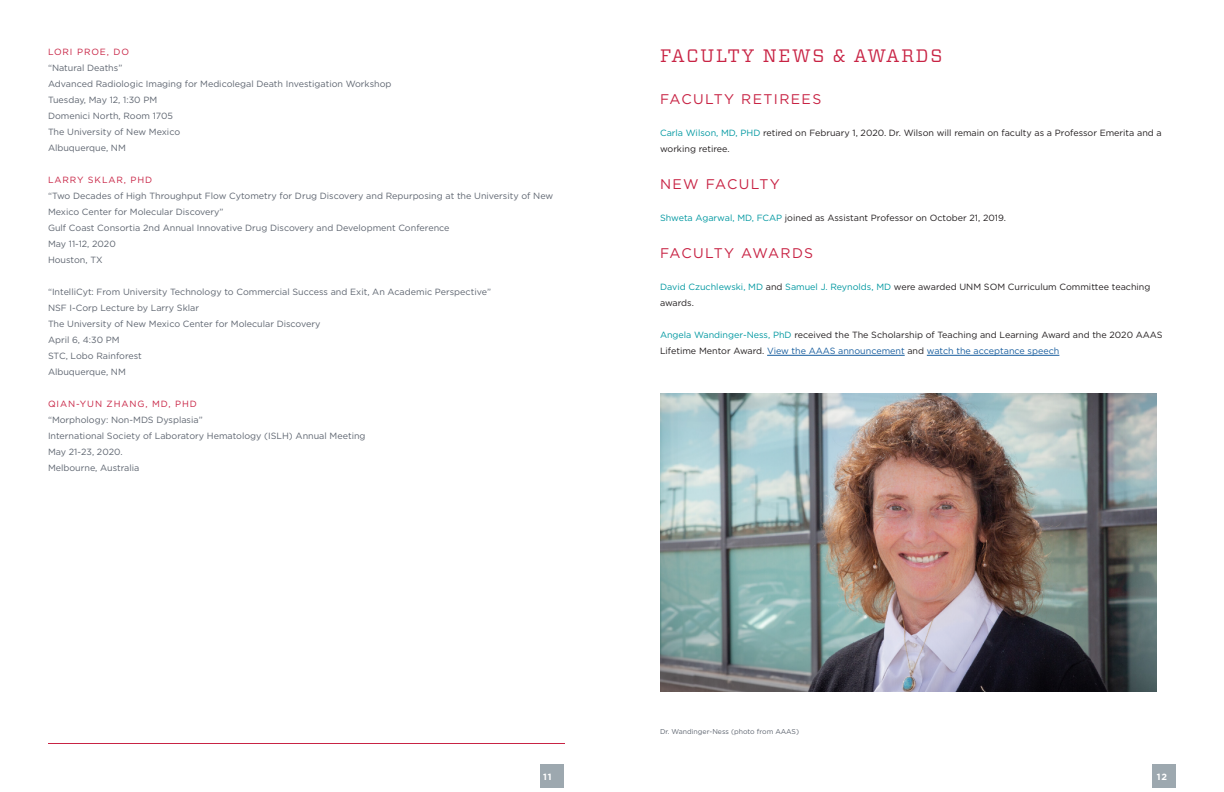
<style>
.page{position:relative;width:1224px;height:792px;background:#fff}
.page>*{position:absolute;margin:0;border:0;box-sizing:border-box;transform-origin:0 0}
.Paragraph_Style_1{font:18px "Vitesse";letter-spacing:.1em;color:#c82344}
.Paragraph_Style_1-2{font:14px "Gotham";letter-spacing:.1em;color:#c82344}
.Paragraph_Style_1-3{font:9px/16px "Gotham";color:#5e6570}
.Paragraph_Style_1-4{font:9px/16px "Gotham";color:#231f20}
.Paragraph_Style_1-5{font:9px "Gotham";letter-spacing:.1em;color:#c82344}
.t1{font:700 9px "Gotham";color:#fff}
.Paragraph_Style_1-6{font:7px "Gotham";color:#5e6570}
.s1{color:#0098a1}
.s2{color:#175d9e}
</style>
<div class="page">
<div style="left:540px;top:764px;width:24px;height:24px;background:#9da8af"></div>
<div style="left:1152px;top:764px;width:24px;height:24px;background:#9da8af"></div>
<hr style="left:767px;top:355px;width:138px;height:1px;background:#175d9e">
<hr style="left:927px;top:355px;width:132px;height:1px;background:#175d9e">
<img style="left:660px;top:394px;width:497px;height:298px">
<p class="Paragraph_Style_1-5" style="left:48px;top:46px;width:83px">LORI PROE, DO</p>
<p class="Paragraph_Style_1-3" style="left:48px;top:60px;width:76px">“Natural Deaths”</p>
<p class="Paragraph_Style_1-3" style="left:48px;top:76px;width:345px">Advanced Radiologic Imaging for Medicolegal Death Investigation Workshop</p>
<p class="Paragraph_Style_1-3" style="left:48px;top:92px;width:111px">Tuesday, May 12, 1:30 PM</p>
<p class="Paragraph_Style_1-3" style="left:48px;top:108px;width:127px">Domenici North, Room 1705</p>
<p class="Paragraph_Style_1-3" style="left:48px;top:124px;width:134px">The University of New Mexico</p>
<p class="Paragraph_Style_1-3" style="left:48px;top:140px;width:79px">Albuquerque, NM</p>
<p class="Paragraph_Style_1-5" style="left:48px;top:174px;width:106px">LARRY SKLAR, PHD</p>
<p class="Paragraph_Style_1-3" style="left:48px;top:188px;width:507px">“Two Decades of High Throughput Flow Cytometry for Drug Discovery and Repurposing at the University of New<br>Mexico Center for Molecular Discovery”</p>
<p class="Paragraph_Style_1-3" style="left:48px;top:220px;width:403px">Gulf Coast Consortia 2nd Annual Innovative Drug Discovery and Development Conference</p>
<p class="Paragraph_Style_1-3" style="left:48px;top:236px;width:69px">May 11-12, 2020</p>
<p class="Paragraph_Style_1-3" style="left:48px;top:252px;width:56px">Houston, TX</p>
<p class="Paragraph_Style_1-3" style="left:48px;top:284px;width:445px">“IntelliCyt: From University Technology to Commercial Success and Exit, An Academic Perspective”</p>
<p class="Paragraph_Style_1-3" style="left:48px;top:300px;width:153px">NSF I-Corp Lecture by Larry Sklar</p>
<p class="Paragraph_Style_1-3" style="left:48px;top:316px;width:274px">The University of New Mexico Center for Molecular Discovery</p>
<p class="Paragraph_Style_1-3" style="left:48px;top:332px;width:73px">April 6, 4:30 PM</p>
<p class="Paragraph_Style_1-3" style="left:48px;top:348px;width:95px">STC, Lobo Rainforest</p>
<p class="Paragraph_Style_1-3" style="left:48px;top:364px;width:79px">Albuquerque, NM</p>
<p class="Paragraph_Style_1-5" style="left:48px;top:398px;width:150px">QIAN-YUN ZHANG, MD, PHD</p>
<p class="Paragraph_Style_1-3" style="left:48px;top:412px;width:156px">“Morphology: Non-MDS Dysplasia”</p>
<p class="Paragraph_Style_1-3" style="left:48px;top:428px;width:319px">International Society of Laboratory Hematology (ISLH) Annual Meeting</p>
<p class="Paragraph_Style_1-3" style="left:48px;top:444px;width:76px">May 21-23, 2020.</p>
<p class="Paragraph_Style_1-3" style="left:48px;top:460px;width:93px">Melbourne, Australia</p>
<p class="Paragraph_Style_1" style="left:660px;top:44px;width:284px">FACULTY NEWS &amp; AWARDS</p>
<p class="Paragraph_Style_1-2" style="left:660px;top:90px;width:163px">FACULTY RETIREES</p>
<p class="Paragraph_Style_1-4" style="left:660px;top:125px;width:503px"><span class="s1">Carla Wilson, MD, PHD</span> retired on February 1, 2020. Dr. Wilson will remain on faculty as a Professor Emerita and a working retiree.</p>
<p class="Paragraph_Style_1-2" style="left:660px;top:175px;width:122px">NEW FACULTY</p>
<p class="Paragraph_Style_1-4" style="left:660px;top:210px;width:348px"><span class="s1">Shweta Agarwal, MD, FCAP</span> joined as Assistant Professor on October 21, 2019.</p>
<p class="Paragraph_Style_1-2" style="left:660px;top:244px;width:155px">FACULTY AWARDS</p>
<p class="Paragraph_Style_1-4" style="left:660px;top:279px;width:492px"><span class="s1">David Czuchlewski, MD</span> and <span class="s1">Samuel J. Reynolds, MD</span> were awarded UNM SOM Curriculum Committee teaching awards.</p>
<p class="Paragraph_Style_1-4" style="left:660px;top:327px;width:504px"><span class="s1">Angela Wandinger-Ness, PhD</span> received the The Scholarship of Teaching and Learning Award and the 2020 AAAS<br>Lifetime Mentor Award. <span class="s2">View the AAAS announcement</span> and <span class="s2">watch the acceptance speech</span></p>
<p class="Paragraph_Style_1-6" style="left:660px;top:727px;width:141px">Dr. Wandinger-Ness (photo from AAAS)</p>
<p class="t1" style="left:543px;top:770px;width:10px">11</p>
<p class="t1" style="left:1157px;top:770px;width:12px">12</p>
</div>
